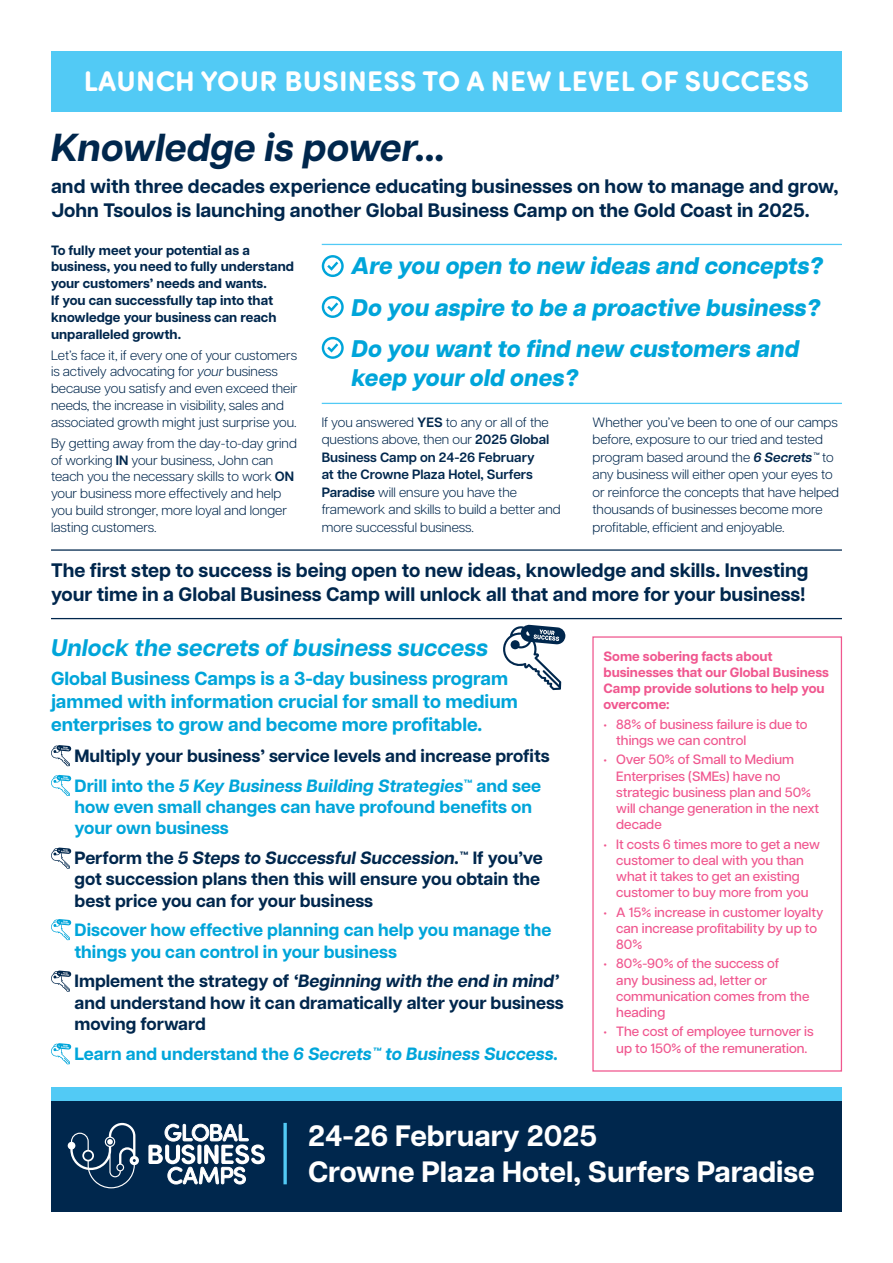
<style>
.page{position:relative;width:893px;height:1263px;background:#fff}
.page>*{position:absolute;margin:0;border:0;box-sizing:border-box;transform-origin:0 0}
.t1{font:italic 700 39px "Articulat CF";color:#00274d}
.t2{font:700 29.4px/35.2px "Articulat CF";color:#fff}
.t3{font:700 28.5px "Sofia Pro Soft";letter-spacing:.01em;color:#fff}
.t4{font:italic 800 24px/41.5px "Articulat CF";color:#00a5da;text-align:justify}
.t5{font:italic 700 24px "Articulat CF";color:#00a5da}
.t6{font:700 19.5px/23.4px "Articulat CF";color:#00274d}
.t7{font:700 18.9px/22.8px "Articulat CF";color:#00a5da}
.t8{font:700 17.7px/21.3px "Articulat CF";color:#00274d}
.t9{font:700 17.7px/21.3px "Articulat CF";color:#00a5da}
.t10{font:italic 700 17.7px "Articulat CF";color:#00a5da}
.t11{font:300 13.5px/17.4px "Articulat CF";color:#00274d}
.t12{font:500 13.5px/16.2px "Articulat CF";color:#f0578f}
.t13{font:700 13.5px/16.8px "Articulat CF";color:#00274d}
.t14{font:700 13.5px/16.2px "Articulat CF";color:#f0578f}
.s1{font-style:italic}
.s2{font-weight:600}
.s3{font-weight:600;font-style:italic}
.s4{font-weight:400;font-style:italic}
.s5{color:#00a5da}
.s6{font-style:italic;color:#00a5da}
.s7{font-style:normal}
</style>
<div class="page">
<div style="left:51px;top:1101px;width:791px;height:111px;background:#00274d"></div>
<div style="left:51px;top:1088px;width:791px;height:13px;background:#52caf5"></div>
<svg style="left:68px;top:1123px;width:71px;height:65px"></svg>
<svg style="left:148px;top:1124px;width:117px;height:60px"></svg>
<svg style="left:283px;top:1123px;width:4px;height:61px"></svg>
<div style="left:51px;top:51px;width:791px;height:60px;background:#52caf5"></div>
<svg style="left:322px;top:255px;width:22px;height:22px"></svg>
<svg style="left:322px;top:296px;width:22px;height:22px"></svg>
<svg style="left:322px;top:337px;width:22px;height:22px"></svg>
<hr style="left:51px;top:549px;width:791px;height:2px;background:#00274d">
<hr style="left:322px;top:244px;width:520px;height:1px;background:#52caf5">
<hr style="left:322px;top:403px;width:520px;height:1px;background:#52caf5">
<hr style="left:51px;top:618px;width:791px;height:1px;background:#00274d">
<div style="left:592px;top:636px;width:250px;height:435px;border:1px solid #f0578f"></div>
<svg style="left:503px;top:625px;width:63px;height:65px"></svg>
<svg style="left:51px;top:745px;width:20px;height:21px"></svg>
<svg style="left:51px;top:775px;width:20px;height:21px"></svg>
<svg style="left:51px;top:847px;width:20px;height:22px"></svg>
<svg style="left:51px;top:919px;width:20px;height:21px"></svg>
<svg style="left:51px;top:970px;width:20px;height:22px"></svg>
<svg style="left:51px;top:1043px;width:20px;height:21px"></svg>
<h3 class="t3" style="left:84px;top:61px;width:727px">LAUNCH YOUR BUSINESS TO A NEW LEVEL OF SUCCESS</h3>
<h1 class="t1" style="left:51px;top:119px;width:396px">Knowledge is power...</h1>
<h3 class="t6" style="left:51px;top:174px;width:789px">and with three decades experience educating businesses on how to manage and grow,<br>John Tsoulos is launching another Global Business Camp on the Gold Coast in 2025.</h3>
<p class="t13" style="left:51px;top:241px;width:244px">To fully meet your potential as a business, you need to fully understand your customers’ needs and wants.<br>If you can successfully tap into that knowledge your business can reach unparalleled growth.</p>
<p class="t11" style="left:51px;top:346px;width:248px;line-height:16.8px">Let’s face it, if every one of your customers is actively advocating for <span class="s1">your</span> business because you satisfy and even exceed their needs, the increase in visibility, sales and associated growth might just surprise you.</p>
<p class="t11" style="left:51px;top:434px;width:247px;line-height:16.8px">By getting away from the day-to-day grind of working <span class="s2">IN</span> your business, John can teach you the necessary skills to work <span class="s2">ON </span>your business more effectively and help you build stronger, more loyal and longer lasting customers.</p>
<h3 class="t4" style="left:351px;top:245px;width:473px">Are you open to new ideas and concepts?<br>Do you aspire to be a proactive business?<br>Do you want to find new customers and</h3>
<h3 class="t4" style="left:351px;top:357px;width:228px">keep your old ones?</h3>
<p class="t11" style="left:322px;top:412px;width:241px">If you answered <span class="s2">YES</span> to any or all of the questions above, then our <span class="s2">2025 Global Business Camp on 24-26 February<br>at the Crowne Plaza Hotel, Surfers Paradise</span> will ensure you have the framework and skills to build a better and more successful business.</p>
<p class="t11" style="left:592px;top:412px;width:248px">Whether you’ve been to one of our camps before, exposure to our tried and tested program based around the <span class="s3">6 Secrets</span><span class="s4">™</span> to any business will either open your eyes to or reinforce the concepts that have helped thousands of businesses become more profitable, efficient and enjoyable.</p>
<h3 class="t6" style="left:51px;top:558px;width:759px">The first step to success is being open to new ideas, knowledge and skills. Investing your time in a Global Business Camp will unlock all that and more for your business!</h3>
<h3 class="t5" style="left:51px;top:630px;width:439px">Unlock the secrets of business success</h3>
<h3 class="t7" style="left:51px;top:667px;width:468px">Global Business Camps is a 3-day business program jammed with information crucial for small to medium enterprises to grow and become more profitable.</h3>
<h3 class="t8" style="left:75px;top:740px;width:477px;line-height:29.7px">Multiply your business’ service levels and increase profits<br><span class="s5">Drill into the</span> <span class="s6">5 Key Business Building Strategies</span><span class="s5">™ and see</span></h3>
<h3 class="t9" style="left:75px;top:796px;width:459px">how even small changes can have profound benefits on your own business</h3>
<h3 class="t8" style="left:75px;top:847px;width:470px">Perform the <span class="s1">5 Steps to Successful Succession.</span>™ If you’ve got succession plans then this will ensure you obtain the best price you can for your business</h3>
<h3 class="t9" style="left:75px;top:919px;width:478px">Discover how effective planning can help you manage the things you can control in your business</h3>
<h3 class="t8" style="left:75px;top:970px;width:491px">Implement the strategy of <span class="s1">‘Beginning with the end in mind’ </span>and understand how it can dramatically alter your business moving forward</h3>
<h3 class="t10" style="left:75px;top:1040px;width:485px"><span class="s7">Learn and understand the</span> 6 Secrets™ to Business Success.</h3>
<p class="t14" style="left:603px;top:648px;width:227px">Some sobering facts about businesses that our Global Business<br>Camp provide solutions to help you overcome:</p>
<p class="t12" style="left:616px;top:715px;width:193px;text-indent:-13px">• 88% of business failure is due to things we can control</p>
<p class="t12" style="left:616px;top:751px;width:204px;text-indent:-13px">• Over 50% of Small to Medium<br>Enterprises (SMEs) have no strategic business plan and 50% will change generation in the next decade</p>
<p class="t12" style="left:603px;top:835px;width:218px;text-align:center">• It costs 6 times more to get a new customer to deal with you than what it takes to get an existing customer to buy more from you</p>
<p class="t12" style="left:616px;top:903px;width:209px;text-indent:-13px">• A 15% increase in customer loyalty can increase profitability by up to<br>80%</p>
<p class="t12" style="left:616px;top:955px;width:195px;text-indent:-13px">• 80%-90% of the success of<br>any business ad, letter or communication comes from the heading</p>
<p class="t12" style="left:603px;top:1023px;width:212px;text-align:center">• The cost of employee turnover is up to 150% of the remuneration.</p>
<h2 class="t2" style="left:308px;top:1118px;width:508px">24-26 February 2025<br>Crowne Plaza Hotel, Surfers Paradise</h2>
</div>
